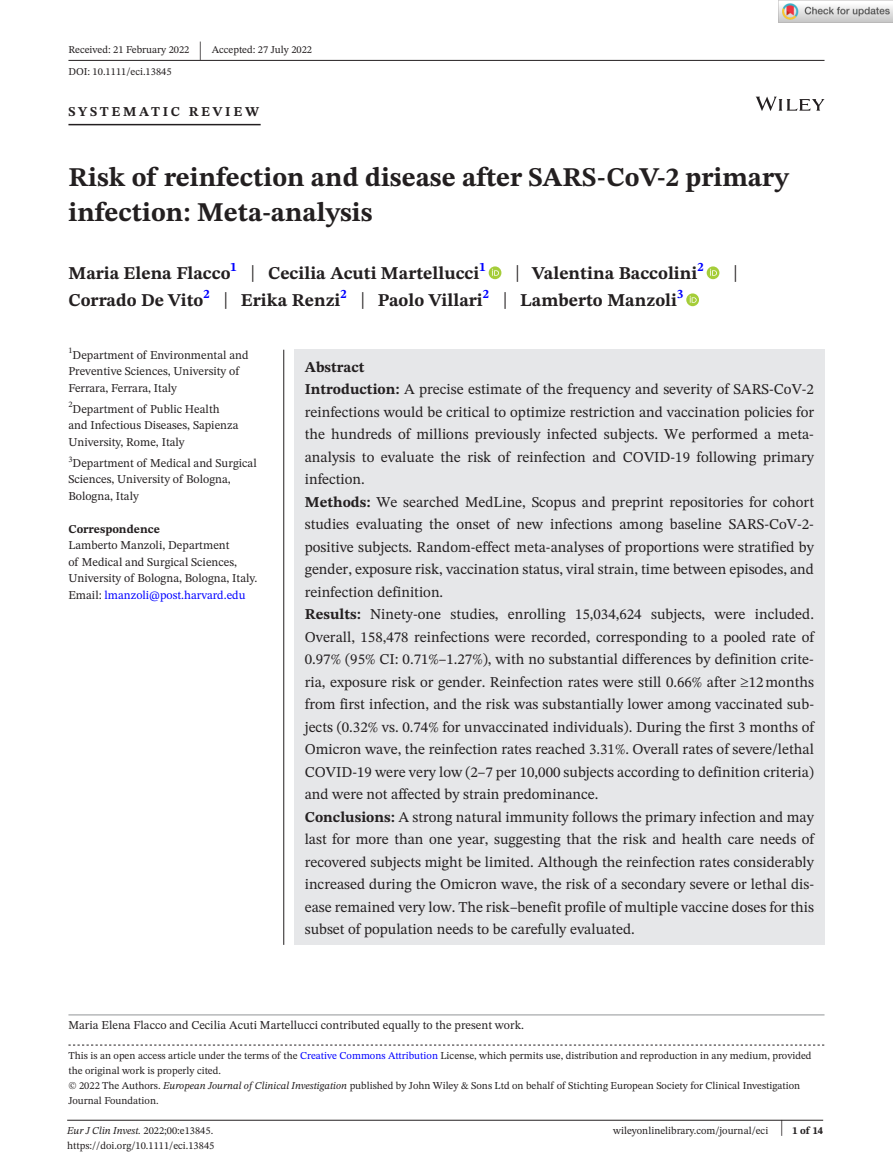
<style>
.page{position:relative;width:893px;height:1174px;background:#fff}
.page>*{position:absolute;margin:0;border:0;box-sizing:border-box;transform-origin:0 0}
.t1{font:700 27px/34.5px "STIX Two Text";color:#231f20}
.t2{font:25.65px "STIX Two Text";color:#231f20;scale:.49 1}
.t3{font:23.4px "STIX Two Text";color:#231f20;scale:.77 1}
.t4{font:700 18px "STIX Two Text";color:#231f20}
.t5{font:15px/22.5px "STIX Two Text";color:#231f20}
.t6{font:700 13.5px "STIX Two Text";letter-spacing:.2em;color:#231f20}
.t7{font:12px/16.5px "STIX Two Text";color:#231f20}
.t8{font:700 12px "STIX Two Text";color:#231f20}
.t9{font:10.5px/15px "STIX Two Text";color:#231f20}
.t10{font:italic 10.5px "STIX Two Text";color:#231f20}
.t11{font:700 10.5px "STIX Two Text";color:#231f20}
.s1{font-weight:400;font-size:23.4px}
.s2{color:#00f}
.s3{font-weight:700}
.s4{font-style:italic}
.s5{font-style:normal}
.s6{font-weight:400;font-size:22.2px}
</style>
<div class="page">
<hr style="left:67px;top:1119px;width:756px;height:1px;background:#231f20">
<svg style="left:756px;top:97px;width:68px;height:14px"></svg>
<hr style="left:68px;top:60px;width:756px;height:1px;background:#231f20">
<hr style="left:68px;top:124px;width:193px;height:1px;background:#231f20">
<div style="left:489px;top:266px;width:12px;height:13px;background:#a5cd39;border-radius:50%"></div>
<svg style="left:492px;top:269px;width:7px;height:7px"></svg>
<div style="left:707px;top:266px;width:12px;height:13px;background:#a5cd39;border-radius:50%"></div>
<svg style="left:710px;top:269px;width:7px;height:7px"></svg>
<svg style="left:686px;top:293px;width:13px;height:13px"></svg>
<svg style="left:690px;top:296px;width:7px;height:7px"></svg>
<svg style="left:68px;top:1044px;width:756px;height:1px"></svg>
<hr style="left:68px;top:1014px;width:756px;height:1px;background:#939598">
<div style="left:294px;top:350px;width:530px;height:595px;background:#e6e7e9"></div>
<hr style="left:283px;top:350px;width:1px;height:595px;background:#231f20">
<img style="left:779px;top:0;width:114px;height:23px">
<p class="t9" style="left:68px;top:42px;width:123px">Received: 21 February 2022</p>
<h2 class="t2" style="left:199px;top:32px;width:8px">|</h2>
<p class="t9" style="left:212px;top:42px;width:102px">Accepted: 27 July 2022</p>
<p class="t9" style="left:68px;top:64px;width:105px">DOI: 10.1111/eci.13845</p>
<p class="t6" style="left:68px;top:101px;width:192px">SYSTEMATIC REVIEW</p>
<h1 class="t1" style="left:68px;top:161px;width:722px">Risk of reinfection and disease after SARS-CoV-2 primary infection: Meta-analysis</h1>
<p class="t4" style="left:68px;top:260px;width:419px">Maria Elena Flacco<sup>1</sup> <span class="s1">|</span> Cecilia Acuti Martellucci<sup>1</sup></p>
<p class="t4" style="left:515px;top:260px;width:190px"><span class="s1">|</span> Valentina Baccolini<sup>2</sup></p>
<h3 class="t3" style="left:733px;top:257px;width:8px">|</h3>
<p class="t4" style="left:68px;top:287px;width:616px">Corrado De Vito<sup>2</sup> <span class="s1">|</span> Erika Renzi<sup>2</sup> <span class="s1">|</span> Paolo Villari<sup>2</sup> <span class="s1">|</span> Lamberto Manzoli<sup>3</sup></p>
<p class="t7" style="left:68px;top:346px;width:182px"><sup>1</sup>Department of Environmental and<br>Preventive Sciences, University of<br>Ferrara, Ferrara, Italy</p>
<p class="t7" style="left:68px;top:400px;width:171px"><sup>2</sup>Department of Public Health and Infectious Diseases, Sapienza<br>University, Rome, Italy</p>
<p class="t7" style="left:68px;top:454px;width:190px"><sup>3</sup>Department of Medical and Surgical<br>Sciences, University of Bologna,<br>Bologna, Italy</p>
<p class="t8" style="left:68px;top:520px;width:93px">Correspondence</p>
<p class="t7" style="left:68px;top:537px;width:190px">Lamberto Manzoli, Department<br>of Medical and Surgical Sciences, University of Bologna, Bologna, Italy.<br>Email: <span class="s2">lmanzoli@post.harvard.edu</span></p>
<p class="t5" style="left:305px;top:355px;width:511px"><span class="s3">Abstract<br>Introduction:</span> A precise estimate of the frequency and severity of SARS-CoV-2 reinfections would be critical to optimize restriction and vaccination policies for the hundreds of millions previously infected subjects. We performed a meta&shy;analysis to evaluate the risk of reinfection and COVID-19 following primary infection.<br><span class="s3">Methods:</span> We searched MedLine, Scopus and preprint repositories for cohort studies evaluating the onset of new infections among baseline SARS-CoV-2- positive subjects. Random-effect meta-analyses of proportions were stratified by gender, exposure risk, vaccination status, viral strain, time between episodes, and reinfection definition.<br><span class="s3">Results:</span> Ninety-one studies, enrolling 15,034,624 subjects, were included.<br>Overall, 158,478 reinfections were recorded, corresponding to a pooled rate of 0.97% (95% CI: 0.71%–1.27%), with no substantial differences by definition crite&shy;ria, exposure risk or gender. Reinfection rates were still 0.66% after ≥12months from first infection, and the risk was substantially lower among vaccinated sub&shy;jects (0.32% vs. 0.74% for unvaccinated individuals). During the first 3 months of Omicron wave, the reinfection rates reached 3.31%. Overall rates of severe/lethal COVID-19 were very low (2–7 per 10,000 subjects according to definition criteria) and were not affected by strain predominance.<br><span class="s3">Conclusions:</span> A strong natural immunity follows the primary infection and may last for more than one year, suggesting that the risk and health care needs of recovered subjects might be limited. Although the reinfection rates considerably increased during the Omicron wave, the risk of a secondary severe or lethal dis&shy;ease remained very low. The risk–benefit profile of multiple vaccine doses for this subset of population needs to be carefully evaluated.</p>
<p class="t7" style="left:68px;top:1016px;width:457px">Maria Elena Flacco and Cecilia Acuti Martellucci contributed equally to the present work.</p>
<p class="t9" style="left:68px;top:1048px;width:745px">This is an open access article under the terms of the <span class="s2">Creative Commons Attribution</span> License, which permits use, distribution and reproduction in any medium, provided the original work is properly cited.<br>© 2022 The Authors. <span class="s4">European Journal of Clinical Investigation</span> published by John Wiley &amp; Sons Ltd on behalf of Stichting European Society for Clinical Investigation Journal Foundation.</p>
<p class="t10" style="left:67px;top:1123px;width:148px">Eur J Clin Invest. <span class="s5">2022;00:e13845.</span></p>
<p class="t11" style="left:780px;top:1123px;width:45px"><span class="s6">|</span> 1 of 14</p>
<p class="t9" style="left:67px;top:1138px;width:149px">https://doi.org/10.1111/eci.13845</p>
<p class="t9" style="left:613px;top:1123px;width:157px">wileyonlinelibrary.com/journal/eci</p>
</div>
